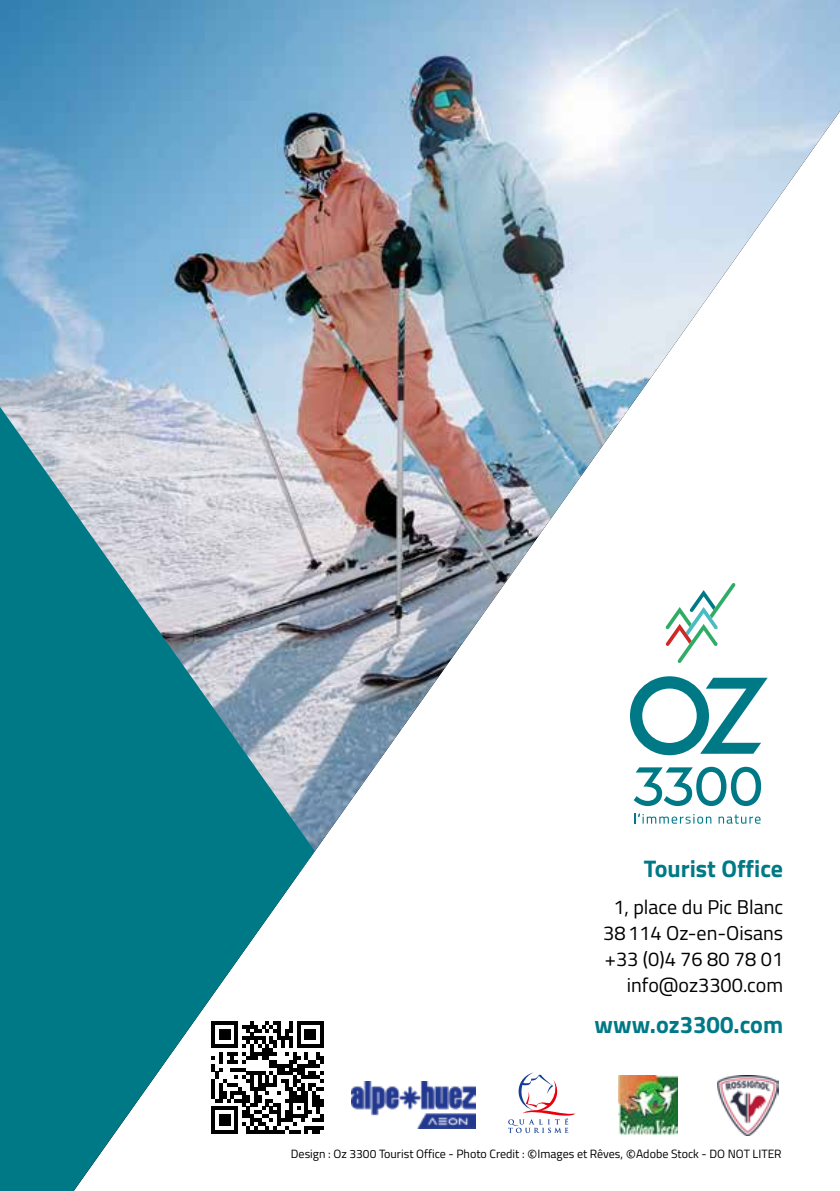
<style>
.page{position:relative;width:840px;height:1191px;background:#fff}
.page>*{position:absolute;margin:0;border:0;box-sizing:border-box;transform-origin:0 0}
.t1{font:700 24px "Titillium Web";color:#007987}
.t2{font:20px/26px "Titillium Web";color:#000;text-align:right}
.t3{font:12px "Titillium Web";color:#000}
.s1{font-size:16px}
</style>
<div class="page">
<img style="left:0;top:0;width:839px;height:851px">
<svg style="left:0;top:407px;width:315px;height:784px;background:#599fab"></svg>
<img style="left:618px;top:1075px;width:59px;height:59px">
<svg style="left:508px;top:1072px;width:67px;height:61px"></svg>
<svg style="left:211px;top:1020px;width:113px;height:113px"></svg>
<img style="left:717px;top:1075px;width:61px;height:60px">
<img style="left:351px;top:1081px;width:124px;height:47px">
<h1 class="t1" style="left:643px;top:850px;width:141px">Tourist Office</h1>
<h2 class="t2" style="left:603px;top:893px;width:181px">1, place du Pic Blanc<br>38114 Oz-en-Oisans +33 (0)4 76 80 78 01 info@oz3300.com</h2>
<h1 class="t1" style="left:594px;top:1006px;width:190px">www.oz3300.com</h1>
<p class="t3" style="left:291px;top:1145px;width:492px">Design : Oz 3300 Tourist Office - Photo Credit : <span class="s1">©</span>Images et Rêves, <span class="s1">©</span>Adobe Stock - DO NOT LITER</p>
</div>
